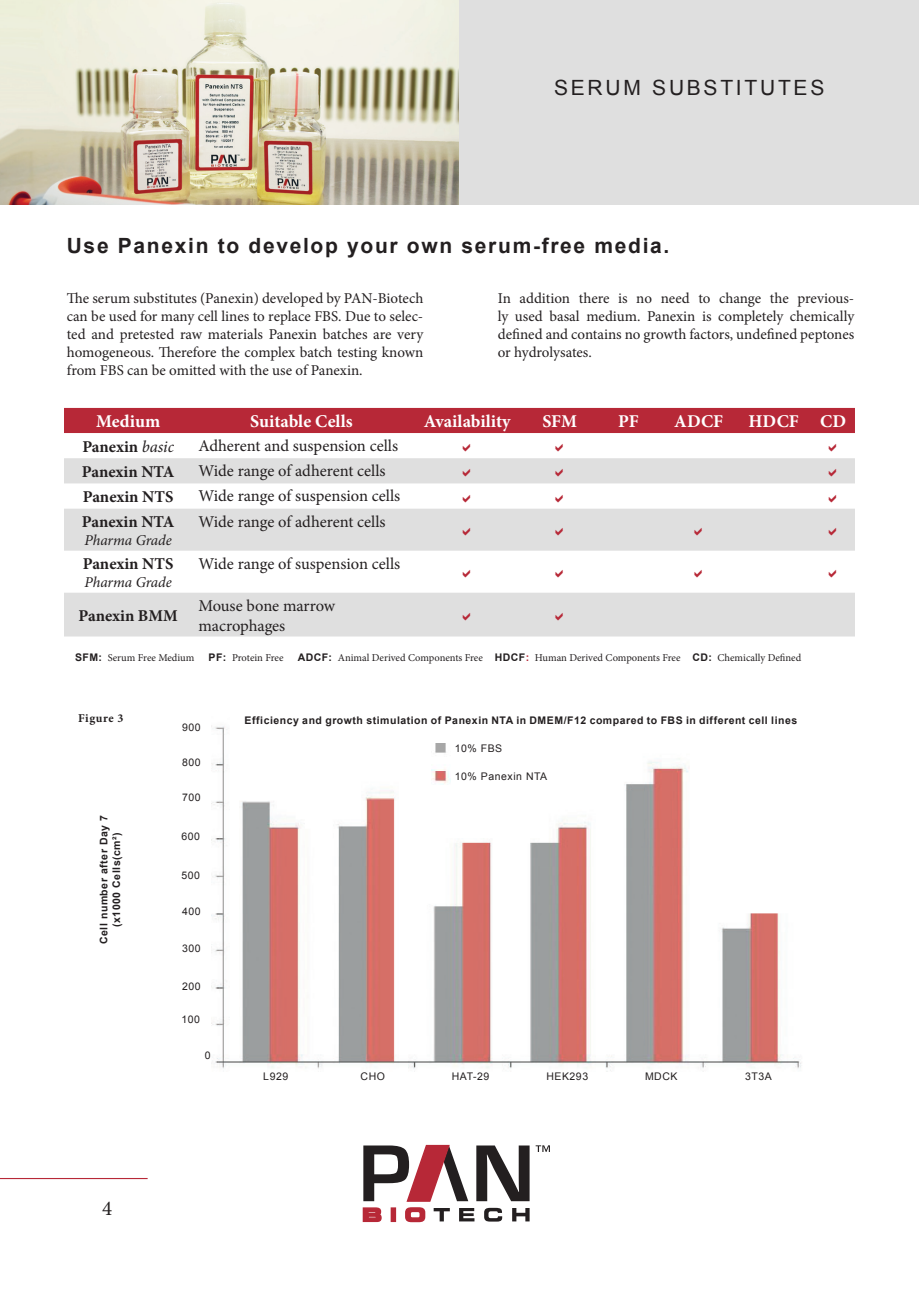
<style>
.page{position:relative;width:919px;height:1289px;background:#fff}
.page>*{position:absolute;margin:0;border:0;box-sizing:border-box;transform-origin:0 0}
.t1{font:700 21px "Arial";letter-spacing:.08em;color:#231f20}
.t2{font:21px "Arial";letter-spacing:.13em;color:#231f20}
.t3{font:21px "Minion Pro";color:#231f20}
.t4{font:700 18px "Minion Pro";color:#fff}
.t5{font:16.5px/19.8px "Minion Pro";letter-spacing:-.005em;color:#231f20}
.t6{font:700 16.5px "Minion Pro";color:#231f20}
.t7{font:15px/18px "Minion Pro";letter-spacing:-.005em;color:#231f20;text-align:justify}
.t8{font:italic 15px "Minion Pro";letter-spacing:-.005em;color:#231f20}
.t9{font:700 12px "Minion Pro";letter-spacing:.05em;color:#231f20}
.t10{font:700 10.5px "Arial";letter-spacing:.05em;color:#231f20}
.t11{font:10.5px "Minion Pro";color:#231f20}
.t12{font:10.5px "Arial";letter-spacing:.05em;color:#231f20}
.s1{font-weight:400;font-style:italic}
.s2{font-family:"Arial";font-weight:700}
.s3{font-family:"Arial";font-weight:700;color:#b72837}
</style>
<div class="page">
<svg style="left:535px;top:1145px;width:15px;height:6px"></svg>
<svg style="left:362px;top:1144px;width:167px;height:78px"></svg>
<img style="left:0;top:0;width:459px;height:205px">
<div style="left:64px;top:408px;width:790px;height:25px;background:#b72837"></div>
<svg style="left:64px;top:458px;width:790px;height:178px;fill:#dfdfdf"></svg>
<hr style="left:0;top:1177px;width:148px;height:2px;background:#b72837">
<div style="left:459px;top:0;width:459px;height:205px;background:#dfdfdf"></div>
<img style="left:211px;top:725px;width:590px;height:346px">
<img style="left:431px;top:736px;width:19px;height:48px">
<svg style="left:463px;top:469px;width:7px;height:8px"></svg>
<svg style="left:555px;top:469px;width:8px;height:8px"></svg>
<svg style="left:829px;top:469px;width:7px;height:8px"></svg>
<svg style="left:463px;top:494px;width:7px;height:8px"></svg>
<svg style="left:555px;top:494px;width:8px;height:8px"></svg>
<svg style="left:829px;top:494px;width:7px;height:8px"></svg>
<svg style="left:463px;top:528px;width:7px;height:7px"></svg>
<svg style="left:555px;top:528px;width:8px;height:7px"></svg>
<svg style="left:694px;top:528px;width:7px;height:7px"></svg>
<svg style="left:829px;top:528px;width:7px;height:7px"></svg>
<svg style="left:463px;top:570px;width:7px;height:7px"></svg>
<svg style="left:555px;top:570px;width:8px;height:7px"></svg>
<svg style="left:694px;top:570px;width:7px;height:7px"></svg>
<svg style="left:829px;top:570px;width:7px;height:7px"></svg>
<svg style="left:463px;top:613px;width:7px;height:7px"></svg>
<svg style="left:555px;top:613px;width:8px;height:7px"></svg>
<p class="t2" style="left:554px;top:74px;width:272px">SERUM SUBSTITUTES</p>
<p class="t1" style="left:67px;top:231px;width:604px">Use Panexin to develop your own serum-free media.</p>
<p class="t7" style="left:67px;top:290px;width:358px">The serum substitutes (Panexin) developed by PAN-Biotech can be used for many cell lines to replace FBS. Due to selec&shy;ted and pretested raw materials Panexin batches are very homogeneous. Therefore the complex batch testing known from FBS can be omitted with the use of Panexin.</p>
<p class="t7" style="left:497px;top:290px;width:358px">In addition there is no need to change the previous&shy;ly used basal medium. Panexin is completely chemically defined and contains no growth factors, undefined peptones or hydrolysates.</p>
<p class="t4" style="left:96px;top:408px;width:65px">Medium</p>
<p class="t4" style="left:250px;top:408px;width:104px">Suitable Cells</p>
<p class="t4" style="left:424px;top:408px;width:88px">Availability</p>
<p class="t4" style="left:542px;top:408px;width:36px">SFM</p>
<p class="t4" style="left:618px;top:408px;width:22px">PF</p>
<p class="t4" style="left:674px;top:408px;width:50px">ADCF</p>
<p class="t4" style="left:748px;top:408px;width:52px">HDCF</p>
<p class="t4" style="left:820px;top:408px;width:27px">CD</p>
<p class="t6" style="left:82px;top:435px;width:93px">Panexin <span class="s1">basic</span></p>
<p class="t5" style="left:198px;top:436px;width:201px">Adherent and suspension cells</p>
<p class="t6" style="left:82px;top:460px;width:94px">Panexin NTA</p>
<p class="t5" style="left:198px;top:461px;width:189px">Wide range of adherent cells</p>
<p class="t6" style="left:83px;top:485px;width:92px">Panexin NTS</p>
<p class="t5" style="left:198px;top:486px;width:203px">Wide range of suspension cells</p>
<p class="t6" style="left:82px;top:510px;width:94px">Panexin NTA</p>
<p class="t8" style="left:85px;top:529px;width:89px">Pharma Grade</p>
<p class="t5" style="left:198px;top:511px;width:189px">Wide range of adherent cells</p>
<p class="t6" style="left:83px;top:552px;width:92px">Panexin NTS</p>
<p class="t8" style="left:85px;top:571px;width:89px">Pharma Grade</p>
<p class="t5" style="left:198px;top:553px;width:203px">Wide range of suspension cells</p>
<p class="t6" style="left:79px;top:603px;width:101px">Panexin BMM</p>
<p class="t5" style="left:198px;top:595px;width:138px">Mouse bone marrow macrophages</p>
<p class="t11" style="left:75px;top:650px;width:121px"><span class="s2">SFM:</span> Serum Free Medium</p>
<p class="t11" style="left:208px;top:650px;width:76px"><span class="s2">PF:</span> Protein Free</p>
<p class="t11" style="left:298px;top:650px;width:505px"><span class="s2">ADCF:</span> Animal Derived Components Free <span class="s2">HDCF</span><span class="s3">:</span> Human Derived Components Free <span class="s2">CD:</span> Chemically Defined</p>
<p class="t9" style="left:78px;top:710px;width:47px">Figure 3</p>
<p class="t10" style="left:97px;top:944px;width:130px;rotate:-90deg">Cell number after Day 7</p>
<p class="t10" style="left:109px;top:927px;width:96px;rotate:-90deg">(x1000 Cells(cm²)</p>
<p class="t3" style="left:102px;top:1193px;width:12px">4</p>
<p class="t12" style="left:182px;top:720px;width:20px">900</p>
<p class="t12" style="left:182px;top:755px;width:20px">800</p>
<p class="t12" style="left:182px;top:790px;width:20px">700</p>
<p class="t12" style="left:181px;top:829px;width:20px">600</p>
<p class="t12" style="left:181px;top:868px;width:20px">500</p>
<p class="t12" style="left:182px;top:904px;width:20px">400</p>
<p class="t12" style="left:182px;top:941px;width:20px">300</p>
<p class="t12" style="left:182px;top:979px;width:20px">200</p>
<p class="t12" style="left:181px;top:1012px;width:20px">100</p>
<p class="t12" style="left:205px;top:1048px;width:7px">0</p>
<p class="t10" style="left:244px;top:713px;width:554px">Efficiency and growth stimulation of Panexin NTA in DMEM/F12 compared to FBS in different cell lines</p>
<p class="t12" style="left:454px;top:742px;width:49px">10% FBS</p>
<p class="t12" style="left:455px;top:769px;width:94px">10% Panexin NTA</p>
<p class="t12" style="left:263px;top:1069px;width:26px">L929</p>
<p class="t12" style="left:360px;top:1069px;width:26px">CHO</p>
<p class="t12" style="left:452px;top:1069px;width:39px">HAT-29</p>
<p class="t12" style="left:546px;top:1069px;width:43px">HEK293</p>
<p class="t12" style="left:645px;top:1069px;width:34px">MDCK</p>
<p class="t12" style="left:745px;top:1069px;width:28px">3T3A</p>
</div>
